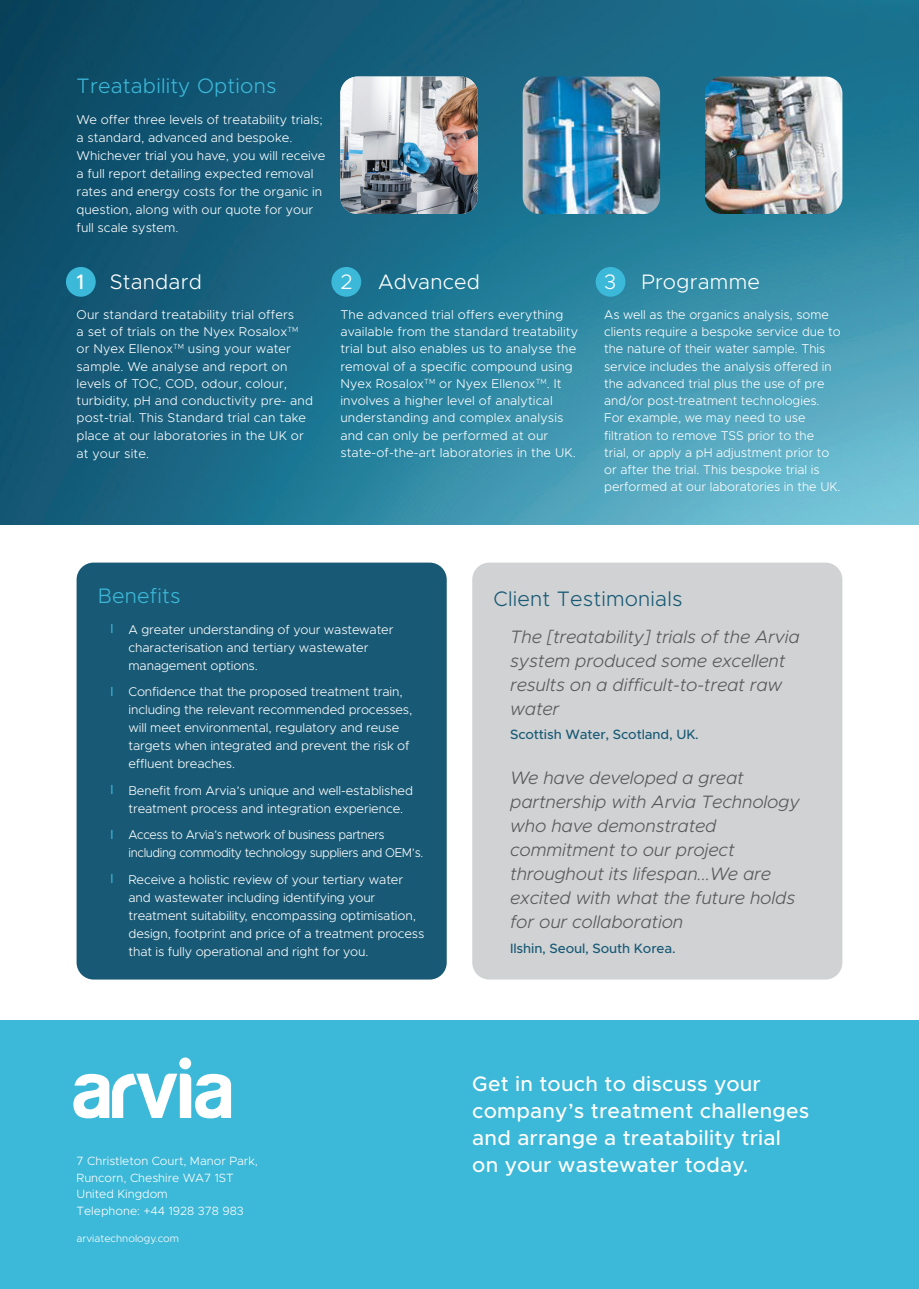
<style>
.page{position:relative;width:919px;height:1289px;background:#fff}
.page>*{position:absolute;margin:0;border:0;box-sizing:border-box;transform-origin:0 0}
.t1{font:500 21px/27px "Metropolis";letter-spacing:.01em;color:#fff}
.t2{font:300 21px "Metropolis";letter-spacing:.01em;color:#fff}
.t3{font:300 21px "Metropolis";letter-spacing:.01em;color:#3cb8d8}
.t4{font:300 21px "Metropolis";letter-spacing:.01em;color:#185a76}
.t5{font:italic 300 18px/24px "Metropolis";letter-spacing:-.01em;color:#57585a}
.t6{font:500 13.5px "Metropolis";letter-spacing:-.01em;color:#185a76}
.t7{font:300 12.75px/17.2px "Metropolis";color:#fff}
.t8{font:300 12.75px/18px "Metropolis";letter-spacing:-.03em;color:#fff;scale:.96 1}
.t9{font:300 12px/16.5px "Metropolis";color:#fff}
.t10{font:300 10.5px "Metropolis";color:#fff}
.s1{font-weight:500}
.s2{color:#3cb8d8}
</style>
<div class="page">
<div style="left:0;top:1020px;width:918px;height:268px;background:#3cb8d8"></div>
<div style="left:179px;top:1057px;width:12px;height:12px;background:#fff;border-radius:50%"></div>
<svg style="left:73px;top:1073px;width:158px;height:45px"></svg>
<div style="left:77px;top:562px;width:369px;height:417px;background:#185a76;border-radius:17px"></div>
<div style="left:472px;top:562px;width:370px;height:417px;background:#d1d2d4;border-radius:17px"></div>
<img style="left:0;top:0;width:918px;height:524px">
<img style="left:340px;top:77px;width:137px;height:137px">
<div style="left:66px;top:267px;width:30px;height:30px;background:#3cb8d8;border-radius:50%"></div>
<div style="left:595px;top:267px;width:30px;height:30px;background:#3cb8d8;border-radius:50%"></div>
<div style="left:331px;top:267px;width:30px;height:30px;background:#3cb8d8;border-radius:50%"></div>
<img style="left:522px;top:77px;width:138px;height:137px">
<img style="left:705px;top:77px;width:137px;height:137px">
<h1 class="t3" style="left:77px;top:73px;width:201px">Treatability Options</h1>
<p class="t7" style="left:77px;top:111px;width:250px;line-height:18px">We offer three levels of treatability trials; a standard, advanced and bespoke.<br>Whichever trial you have, you will receive a full report detailing expected removal rates and energy costs for the organic in question, along with our quote for your full scale system.</p>
<h1 class="t2" style="left:77px;top:268px;width:127px"><span class="s1">1</span> Standard</h1>
<p class="t7" style="left:77px;top:306px;width:238px">Our standard treatability trial offers<br>a set of trials on the Nyex Rosalox<sup>TM </sup>or Nyex Ellenox<sup>TM</sup> using your water sample. We analyse and report on levels of TOC, COD, odour, colour, turbidity, pH and conductivity pre- and post-trial. This Standard trial can take place at our laboratories in the UK or at your site.</p>
<h1 class="t2" style="left:340px;top:268px;width:141px">2 Advanced</h1>
<p class="t7" style="left:340px;top:306px;width:239px">The advanced trial offers everything available from the standard treatability trial but also enables us to analyse the removal of a specific compound using Nyex Rosalox<sup>TM</sup> or Nyex Ellenox<sup>TM</sup>. It involves a higher level of analytical understanding and complex analysis and can only be performed at our state-of-the-art laboratories in the UK.</p>
<h1 class="t2" style="left:604px;top:268px;width:157px">3 Programme</h1>
<p class="t7" style="left:604px;top:306px;width:238px">As well as the organics analysis, some clients require a bespoke service due to the nature of their water sample. This service includes the analysis offered in the advanced trial plus the use of pre and/or post-treatment technologies.<br>For example, we may need to use filtration to remove TSS prior to the trial, or apply a pH adjustment prior to or after the trial. This bespoke trial is performed at our laboratories in the UK.</p>
<h1 class="t3" style="left:98px;top:582px;width:84px">Benefits</h1>
<p class="t7" style="left:128px;top:620px;width:266px;line-height:18px;text-indent:-18px"><span class="s2">●</span> A greater understanding of your wastewater characterisation and tertiary wastewater management options.</p>
<p class="t7" style="left:128px;top:683px;width:285px;line-height:18px;text-indent:-18px"><span class="s2">●</span> Confidence that the proposed treatment train, including the relevant recommended processes, will meet environmental, regulatory and reuse targets when integrated and prevent the risk of effluent breaches.</p>
<p class="t7" style="left:128px;top:781px;width:286px;line-height:18px;text-indent:-18px"><span class="s2">●</span> Benefit from Arvia’s unique and well-established treatment process and integration experience.</p>
<p class="t8" style="left:128px;top:826px;width:308px;text-indent:-18px"><span class="s2">●</span> Access to Arvia’s network of business partners including commodity technology suppliers and OEM’s.</p>
<p class="t7" style="left:128px;top:870px;width:297px;line-height:18px;text-indent:-18px"><span class="s2">●</span> Receive a holistic review of your tertiary water and wastewater including identifying your treatment suitability, encompassing optimisation, design, footprint and price of a treatment process that is fully operational and right for you.</p>
<p class="t9" style="left:77px;top:1152px;width:183px">7 Christleton Court, Manor Park,<br>Runcorn, Cheshire WA7 1ST<br>United Kingdom<br>Telephone: +44 1928 378 983</p>
<p class="t10" style="left:77px;top:1231px;width:104px">arviatechnology.com</p>
<h1 class="t4" style="left:493px;top:586px;width:190px">Client Testimonials</h1>
<h2 class="t5" style="left:510px;top:625px;width:291px">The [treatability] trials of the Arvia system produced some excellent results on a difficult-to-treat raw water</h2>
<p class="t6" style="left:510px;top:726px;width:190px">Scottish Water, Scotland, UK.</p>
<h2 class="t5" style="left:510px;top:766px;width:291px">We have developed a great partnership with Arvia Technology who have demonstrated commitment to our project throughout its lifespan...We are excited with what the future holds for our collaboration</h2>
<p class="t6" style="left:510px;top:939px;width:167px">Ilshin, Seoul, South Korea.</p>
<h1 class="t1" style="left:472px;top:1070px;width:338px">Get in touch to discuss your company’s treatment challenges and arrange a treatability trial on your wastewater today.</h1>
</div>
